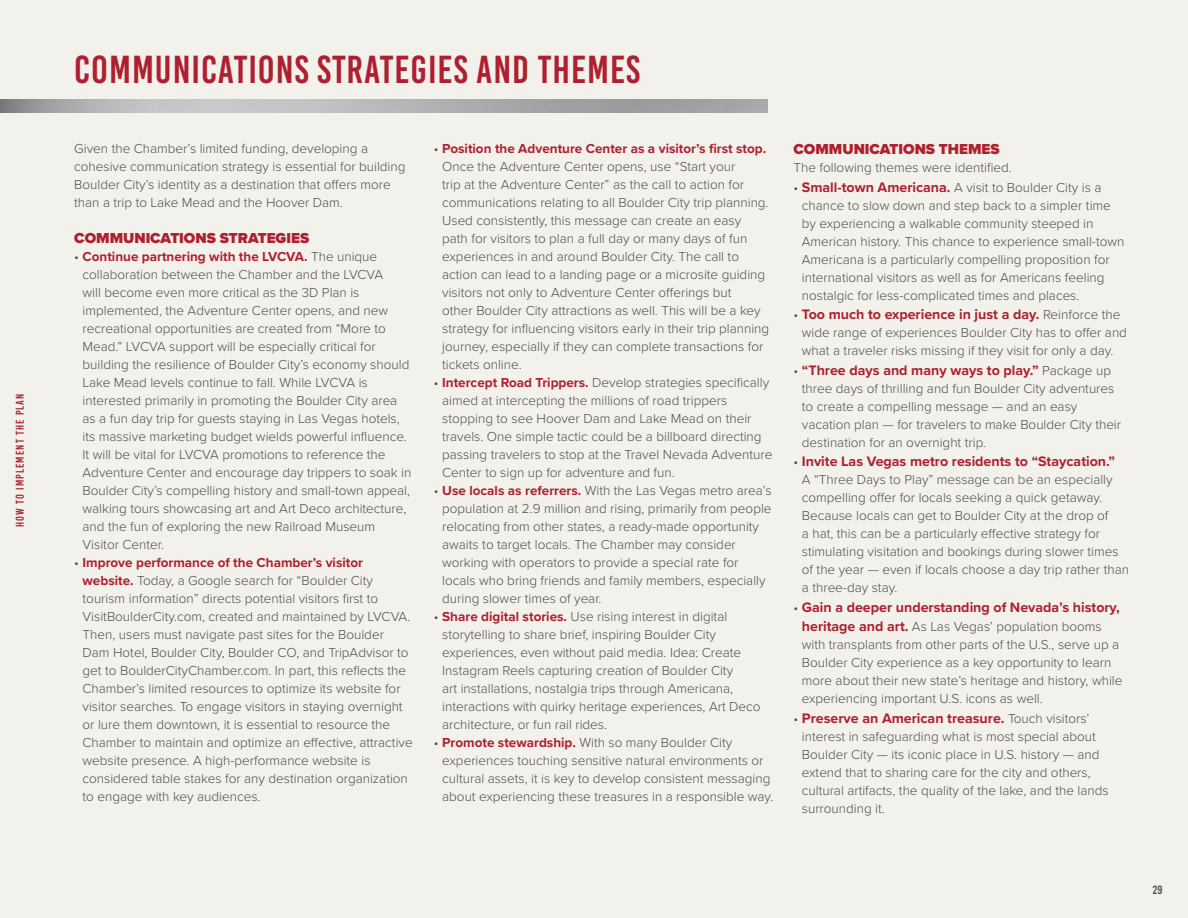
<style>
.page{position:relative;width:1188px;height:918px;background:#f2f1ec}
.page>*{position:absolute;margin:0;border:0;box-sizing:border-box;transform-origin:0 0}
.t1{font:39px "Bebas Kai";letter-spacing:.025em;color:#ae202f}
.t2{font:900 15px "Proxima Nova";color:#ae202f}
.t3{font:700 14.25px "Proxima Nova";color:#ae202f}
.t4{font:300 13.5px/18px "Proxima Nova";color:#4d4d4f}
.t5{font:12px "Bebas Kai";color:#4d4d4f}
.t6{font:11.25px "Bebas Kai";letter-spacing:.1em;color:#ae202f}
.s1{font-weight:700;color:#ae202f}
.s2{font-weight:700;font-size:14.25px;color:#ae202f}
.s3{font-weight:300;font-size:13.5px;color:#4d4d4f}
</style>
<div class="page">
<p class="t6" style="left:14px;top:527px;width:135px;rotate:-90deg">HOW TO IMPLEMENT THE PLAN</p>
<h1 class="t1" style="left:74px;top:49px;width:567px">COMMUNICATIONS STRATEGIES AND THEMES</h1>
<p class="t4" style="left:74px;top:139px;width:333px">Given the Chamber’s limited funding, developing a cohesive communication strategy is essential for building Boulder City’s identity as a destination that offers more than a trip to Lake Mead and the Hoover Dam.</p>
<p class="t2" style="left:74px;top:227px;width:237px">COMMUNICATIONS STRATEGIES</p>
<p class="t4" style="left:83px;top:247px;width:330px;text-indent:-8px">• <span class="s1">Continue partnering with the LVCVA.</span> The unique collaboration between the Chamber and the LVCVA<br>will become even more critical as the 3D Plan is implemented, the Adventure Center opens, and new recreational opportunities are created from “More to Mead.” LVCVA support will be especially critical for building the resilience of Boulder City’s economy should Lake Mead levels continue to fall. While LVCVA is interested primarily in promoting the Boulder City area as a fun day trip for guests staying in Las Vegas hotels, its massive marketing budget wields powerful influence.<br>It will be vital for LVCVA promotions to reference the Adventure Center and encourage day trippers to soak in Boulder City’s compelling history and small-town appeal, walking tours showcasing art and Art Deco architecture, and the fun of exploring the new Railroad Museum Visitor Center.</p>
<p class="t4" style="left:83px;top:553px;width:332px;text-indent:-8px">• <span class="s1">Improve performance of the Chamber’s visitor website.</span> Today, a Google search for “Boulder City tourism information” directs potential visitors first to VisitBoulderCity.com, created and maintained by LVCVA.<br>Then, users must navigate past sites for the Boulder Dam Hotel, Boulder City, Boulder CO, and TripAdvisor to get to BoulderCityChamber.com. In part, this reflects the Chamber’s limited resources to optimize its website for visitor searches. To engage visitors in staying overnight or lure them downtown, it is essential to resource the Chamber to maintain and optimize an effective, attractive website presence. A high-performance website is considered table stakes for any destination organization to engage with key audiences.</p>
<p class="t4" style="left:442px;top:139px;width:329px;text-indent:-8px">• <span class="s1">Position the Adventure Center as a visitor’s first stop.<br></span>Once the Adventure Center opens, use “Start your<br>trip at the Adventure Center” as the call to action for communications relating to all Boulder City trip planning.<br>Used consistently, this message can create an easy path for visitors to plan a full day or many days of fun experiences in and around Boulder City. The call to action can lead to a landing page or a microsite guiding visitors not only to Adventure Center offerings but<br>other Boulder City attractions as well. This will be a key strategy for influencing visitors early in their trip planning journey, especially if they can complete transactions for tickets online.</p>
<p class="t4" style="left:442px;top:373px;width:332px;text-indent:-8px">• <span class="s1">Intercept Road Trippers.</span> Develop strategies specifically aimed at intercepting the millions of road trippers stopping to see Hoover Dam and Lake Mead on their travels. One simple tactic could be a billboard directing passing travelers to stop at the Travel Nevada Adventure Center to sign up for adventure and fun.</p>
<p class="t4" style="left:442px;top:481px;width:331px;text-indent:-8px">• <span class="s1">Use locals as referrers.</span> With the Las Vegas metro area’s population at 2.9 million and rising, primarily from people relocating from other states, a ready-made opportunity awaits to target locals. The Chamber may consider working with operators to provide a special rate for locals who bring friends and family members, especially during slower times of year.</p>
<p class="t4" style="left:442px;top:607px;width:320px;text-indent:-8px">• <span class="s1">Share digital stories.</span> Use rising interest in digital storytelling to share brief, inspiring Boulder City experiences, even without paid media. Idea: Create Instagram Reels capturing creation of Boulder City<br>art installations, nostalgia trips through Americana, interactions with quirky heritage experiences, Art Deco architecture, or fun rail rides.</p>
<p class="t4" style="left:442px;top:733px;width:333px;text-indent:-8px">• <span class="s1">Promote stewardship.</span> With so many Boulder City experiences touching sensitive natural environments or cultural assets, it is key to develop consistent messaging about experiencing these treasures in a responsible way.</p>
<p class="t2" style="left:794px;top:138px;width:208px">COMMUNICATIONS THEMES</p>
<p class="t4" style="left:794px;top:158px;width:220px">The following themes were identified.</p>
<p class="t4" style="left:802px;top:178px;width:324px;text-indent:-8px">• <span class="s2">Small-town Americana.</span> A visit to Boulder City is a chance to slow down and step back to a simpler time by experiencing a walkable community steeped in American history. This chance to experience small-town Americana is a particularly compelling proposition for international visitors as well as for Americans feeling nostalgic for less-complicated times and places.</p>
<p class="t3" style="left:794px;top:304px;width:329px"><span class="s3">•</span> Too much to experience in just a day. <span class="s3">Reinforce the</span></p>
<p class="t4" style="left:802px;top:323px;width:327px">wide range of experiences Boulder City has to offer and what a traveler risks missing if they visit for only a day.</p>
<p class="t3" style="left:794px;top:359px;width:319px"><span class="s3">•</span> “Three days and many ways to play.” <span class="s3">Package up</span></p>
<p class="t4" style="left:802px;top:379px;width:321px">three days of thrilling and fun Boulder City adventures to create a compelling message — and an easy vacation plan — for travelers to make Boulder City their destination for an overnight trip.</p>
<p class="t3" style="left:794px;top:451px;width:323px"><span class="s3">•</span> Invite Las Vegas metro residents to “Staycation.”</p>
<p class="t4" style="left:802px;top:470px;width:329px">A “Three Days to Play” message can be an especially compelling offer for locals seeking a quick getaway.<br>Because locals can get to Boulder City at the drop of<br>a hat, this can be a particularly effective strategy for stimulating visitation and bookings during slower times of the year — even if locals choose a day trip rather than a three-day stay.</p>
<p class="t3" style="left:794px;top:596px;width:328px"><span class="s3">•</span> Gain a deeper understanding of Nevada’s history,</p>
<p class="t4" style="left:802px;top:617px;width:322px"><span class="s2">heritage and art.</span> As Las Vegas’ population booms with transplants from other parts of the U.S., serve up a Boulder City experience as a key opportunity to learn more about their new state’s heritage and history, while experiencing important U.S. icons as well.</p>
<p class="t3" style="left:794px;top:707px;width:297px"><span class="s3">•</span> Preserve an American treasure. <span class="s3">Touch visitors’</span></p>
<p class="t4" style="left:802px;top:727px;width:308px">interest in safeguarding what is most special about Boulder City — its iconic place in U.S. history — and extend that to sharing care for the city and others, cultural artifacts, the quality of the lake, and the lands surrounding it.</p>
<p class="t5" style="left:1153px;top:883px;width:11px">29</p>
</div>
